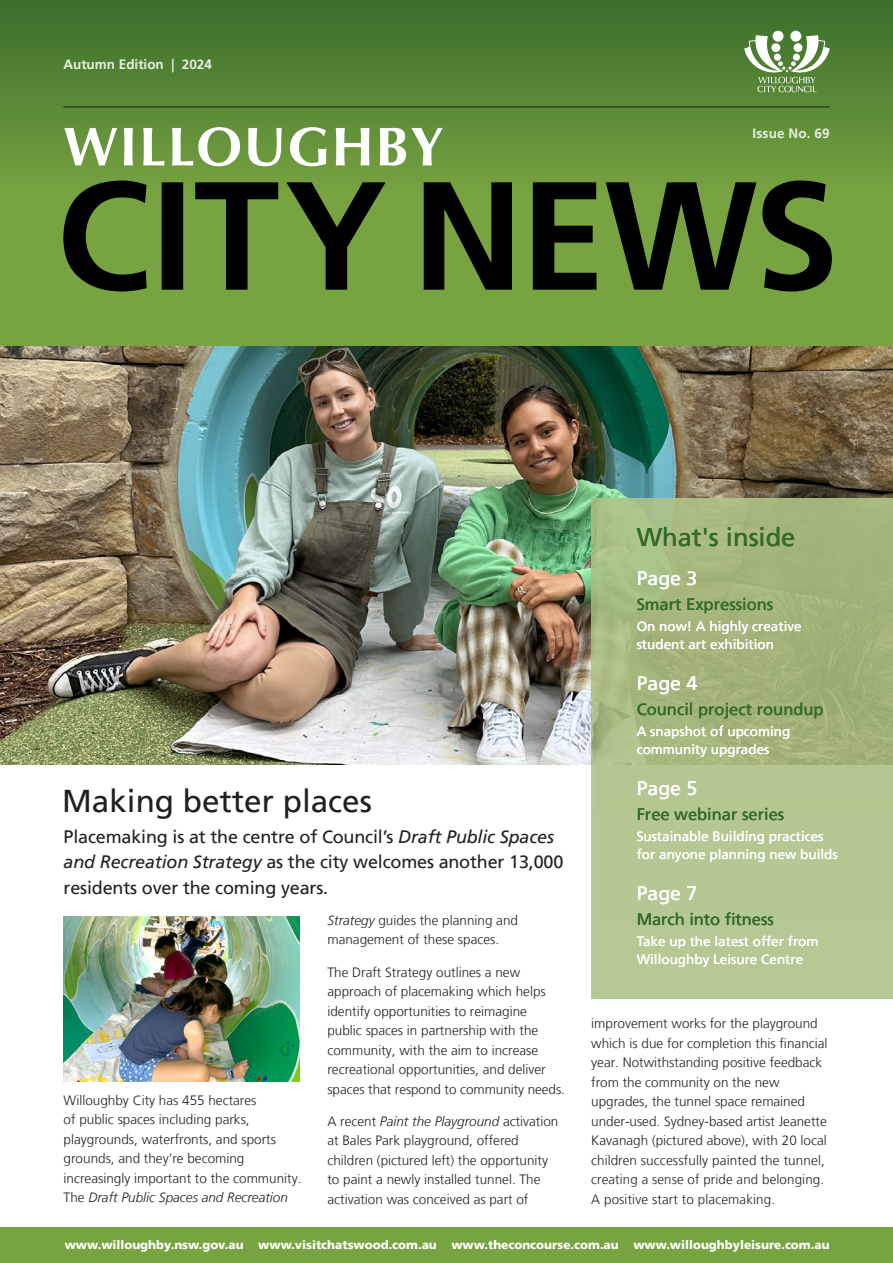
<style>
.page{position:relative;width:893px;height:1263px;background:#fff}
.page>*{position:absolute;margin:0;border:0;box-sizing:border-box;transform-origin:0 0}
.WCN_FC_Story_header{font:31.5px "Frutiger LT";color:#231f20}
.WCN_Whats_inside_title{font:25.5px "Frutiger LT";color:#356a2a}
.WCN_Whats_inside_title-2{font:19.5px "Frutiger LT";color:#fff}
.WCN_FC_Story_sub-heading{font:18px/25.5px "Frutiger LT";letter-spacing:-.01em;color:#231f20}
.WCN_Whats_inside_title-3{font:16.5px "Frutiger LT";color:#356a2a}
.WCN_Body_copy{font:300 13.5px/19.5px "Frutiger LT";color:#231f20}
.WCN_Whats_inside_white_text{font:13.5px/18px "Frutiger LT";color:#fff}
.t1{font:700 13.5px "Frutiger LT";color:#e4f1de}
.t2{font:900 12px "Frutiger LT";color:#fff}
.s1{font-style:italic}
</style>
<div class="page">
<svg style="left:0;top:0;width:893px;height:347px;background:#5f8e38"></svg>
<div style="left:0;top:1227px;width:893px;height:36px;background:#78a341"></div>
<svg style="left:424px;top:180px;width:408px;height:111px;background:#3b5020"></svg>
<svg style="left:63px;top:180px;width:323px;height:111px;background:#4b6629"></svg>
<svg style="left:64px;top:127px;width:379px;height:39px"></svg>
<hr style="left:63px;top:107px;width:766px;height:1px;background:#231f20">
<div style="left:772px;top:31px;width:12px;height:11px;background:#fff;border-radius:50%"></div>
<div style="left:790px;top:31px;width:11px;height:11px;background:#fff;border-radius:50%"></div>
<svg style="left:744px;top:35px;width:86px;height:57px"></svg>
<img style="left:0;top:347px;width:893px;height:418px">
<img style="left:64px;top:916px;width:235px;height:166px">
<svg style="left:591px;top:498px;width:302px;height:501px;background:#abbe87"></svg>
<p class="t1" style="left:63px;top:56px;width:150px">Autumn Edition | 2024</p>
<p class="t1" style="left:753px;top:125px;width:78px">Issue No. 69</p>
<p class="WCN_FC_Story_header" style="left:62px;top:782px;width:311px">Making better places</p>
<p class="WCN_FC_Story_sub-heading" style="left:64px;top:824px;width:501px">Placemaking is at the centre of Council’s <span class="s1">Draft Public Spaces and Recreation Strategy</span> as the city welcomes another 13,000 residents over the coming years.</p>
<p class="WCN_Body_copy" style="left:64px;top:1090px;width:239px">Willoughby City has 455 hectares<br>of public spaces including parks, playgrounds, waterfronts, and sports grounds, and they’re becoming increasingly important to the community.<br>The <span class="s1">Draft Public Spaces and Recreation</span></p>
<p class="WCN_Body_copy" style="left:327px;top:911px;width:192px"><span class="s1">Strategy</span> guides the planning and management of these spaces.</p>
<p class="WCN_Body_copy" style="left:327px;top:962px;width:239px">The Draft Strategy outlines a new approach of placemaking which helps identify opportunities to reimagine<br>public spaces in partnership with the community, with the aim to increase recreational opportunities, and deliver spaces that respond to community needs.</p>
<p class="WCN_Body_copy" style="left:327px;top:1112px;width:233px">A recent <span class="s1">Paint the Playground</span> activation at Bales Park playground, offered children (pictured left) the opportunity to paint a newly installed tunnel. The activation was conceived as part of</p>
<p class="WCN_Whats_inside_title" style="left:637px;top:522px;width:160px">What's inside</p>
<p class="WCN_Whats_inside_title-2" style="left:637px;top:567px;width:62px">Page 3</p>
<p class="WCN_Whats_inside_white_text" style="left:637px;top:617px;width:167px">On now! A highly creative student art exhibition</p>
<p class="WCN_Whats_inside_title-3" style="left:637px;top:594px;width:138px">Smart Expressions</p>
<p class="WCN_Whats_inside_title-2" style="left:637px;top:672px;width:62px">Page 4</p>
<p class="WCN_Whats_inside_white_text" style="left:637px;top:722px;width:155px">A snapshot of upcoming community upgrades</p>
<p class="WCN_Whats_inside_title-3" style="left:637px;top:700px;width:188px">Council project roundup</p>
<p class="WCN_Whats_inside_title-2" style="left:637px;top:777px;width:62px">Page 5</p>
<p class="WCN_Whats_inside_white_text" style="left:637px;top:827px;width:188px">Sustainable Building practices</p>
<p class="WCN_Whats_inside_white_text" style="left:637px;top:845px;width:203px">for anyone planning new builds</p>
<p class="WCN_Whats_inside_title-3" style="left:637px;top:805px;width:149px">Free webinar series</p>
<p class="WCN_Whats_inside_title-2" style="left:637px;top:882px;width:62px">Page 7</p>
<p class="WCN_Whats_inside_white_text" style="left:637px;top:932px;width:183px">Take up the latest offer from</p>
<p class="WCN_Whats_inside_white_text" style="left:637px;top:950px;width:168px">Willoughby Leisure Centre</p>
<p class="WCN_Whats_inside_title-3" style="left:637px;top:910px;width:139px">March into fitness</p>
<p class="WCN_Body_copy" style="left:591px;top:1014px;width:238px">improvement works for the playground which is due for completion this financial year. Notwithstanding positive feedback from the community on the new upgrades, the tunnel space remained under-used. Sydney-based artist Jeanette Kavanagh (pictured above), with 20 local children successfully painted the tunnel, creating a sense of pride and belonging.<br>A positive start to placemaking.</p>
<p class="t2" style="left:65px;top:1237px;width:766px">www.willoughby.nsw.gov.au www.visitchatswood.com.au www.theconcourse.com.au www.willoughbyleisure.com.au</p>
</div>
